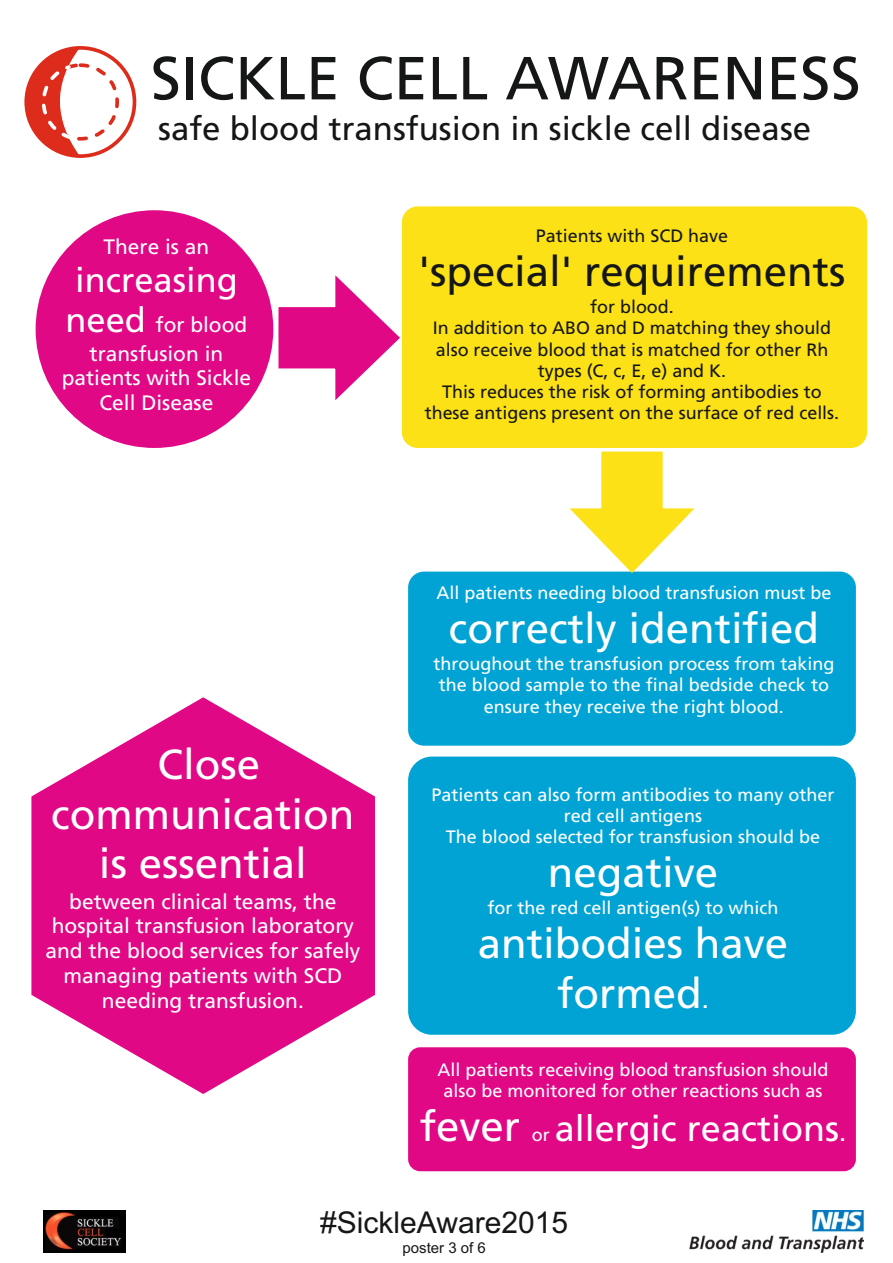
<style>
.page{position:relative;width:893px;height:1263px;background:#fff}
.page>*{position:absolute;margin:0;border:0;box-sizing:border-box;transform-origin:0 0}
.t1{font:60.75px "Frutiger LT Pro";color:#151616}
.t2{font:42px/49.8px "Frutiger LT Pro";color:#fff;text-align:center}
.t3{font:42px "Frutiger LT Pro";color:#151616}
.t4{font:36px "Frutiger LT Pro";color:#fff}
.t5{font:34.5px "Frutiger LT Pro";color:#fff}
.t6{font:33px "Frutiger LT Pro";color:#151616}
.t7{font:30px "Arial";color:#151616}
.t8{font:21px/24.9px "Frutiger LT Pro";color:#fff;text-align:center}
.t9{font:20.85px/28.2px "Frutiger LT Pro";color:#fff;text-align:center}
.t10{font:18px/21.3px "Frutiger LT Pro";color:#fff;text-align:center}
.t11{font:18px/21.3px "Frutiger LT Pro";color:#151616;text-align:center}
.t12{font:15px "Arial";color:#151616}
.s1{font-size:34.5px}
.s2{font-size:25.5px}
.s3{font-size:18px}
</style>
<div class="page">
<div style="left:24px;top:46px;width:112px;height:112px;background:#fff;border:4px solid #fff;border-radius:50%"></div>
<div style="left:42px;top:63px;width:77px;height:78px;border:4px dashed #dd2b1c;border-radius:50%"></div>
<svg style="left:27px;top:47px;width:55px;height:110px"></svg>
<div style="left:24px;top:46px;width:112px;height:112px;border:4px solid #dd2b1c;border-radius:50%"></div>
<div style="left:36px;top:210px;width:237px;height:238px;background:#e10886;border:6px solid #e10886;border-radius:50%"></div>
<svg style="left:278px;top:268px;width:124px;height:140px"></svg>
<div style="left:402px;top:206px;width:465px;height:242px;background:#fbe116;border:6px solid #fbe116;border-radius:13px"></div>
<div style="left:408px;top:756px;width:448px;height:279px;background:#00a3d4;border:6px solid #00a3d4;border-radius:21px"></div>
<div style="left:408px;top:572px;width:448px;height:174px;background:#00a3d4;border:6px solid #00a3d4;border-radius:13px"></div>
<div style="left:408px;top:1047px;width:448px;height:124px;background:#e10886;border:6px solid #e10886;border-radius:9px"></div>
<svg style="left:562px;top:451px;width:140px;height:127px"></svg>
<img style="left:43px;top:1211px;width:82px;height:41px">
<img style="left:689px;top:1211px;width:175px;height:41px">
<svg style="left:31px;top:697px;width:344px;height:397px;fill:#e10886"></svg>
<h1 class="t1" style="left:151px;top:54px;width:712px">SICKLE CELL AWARENESS</h1>
<h3 class="t6" style="left:158px;top:115px;width:654px">safe blood transfusion in sickle cell disease</h3>
<p class="t9" style="left:104px;top:235px;width:107px">There is an</p>
<h3 class="t5" style="left:75px;top:266px;width:164px">increasing</h3>
<p class="t9" style="left:66px;top:313px;width:183px"><span class="s1">need</span> for blood transfusion in</p>
<p class="t9" style="left:62px;top:368px;width:191px;line-height:24.8px">patients with Sickle<br>Cell Disease</p>
<p class="t11" style="left:536px;top:227px;width:194px">Patients with SCD have</p>
<h2 class="t3" style="left:418px;top:254px;width:429px">'special' requirements</h2>
<p class="t11" style="left:425px;top:298px;width:416px">for blood.<br>In addition to ABO and D matching they should also receive blood that is matched for other Rh types (C, c, E, e) and K.<br>This reduces the risk of forming antibodies to these antigens present on the surface of red cells.</p>
<h2 class="t2" style="left:51px;top:743px;width:305px">Close communication is essential</h2>
<p class="t8" style="left:45px;top:891px;width:317px">between clinical teams, the hospital transfusion laboratory and the blood services for safely managing patients with SCD needing transfusion.</p>
<p class="t10" style="left:436px;top:584px;width:397px">All patients needing blood transfusion must be</p>
<h2 class="t2" style="left:449px;top:607px;width:372px">correctly identified</h2>
<p class="t10" style="left:433px;top:655px;width:403px">throughout the transfusion process from taking the blood sample to the final bedside check to ensure they receive the right blood.</p>
<p class="t10" style="left:431px;top:785px;width:405px">Patients can also form antibodies to many other red cell antigens<br>The blood selected for transfusion should be</p>
<h2 class="t2" style="left:548px;top:852px;width:172px">negative</h2>
<p class="t10" style="left:487px;top:899px;width:293px">for the red cell antigen(s) to which</p>
<h2 class="t2" style="left:478px;top:923px;width:312px">antibodies have formed<span class="s2">.</span></h2>
<p class="t10" style="left:437px;top:1061px;width:393px">All patients receiving blood transfusion should also be monitored for other reactions such as</p>
<h2 class="t2" style="left:420px;top:1106px;width:102px">fever</h2>
<h3 class="t4" style="left:532px;top:1114px;width:316px"><span class="s3">or</span> allergic reactions<span class="s2">.</span></h3>
<h3 class="t7" style="left:320px;top:1211px;width:249px">#SickleAware2015</h3>
<p class="t12" style="left:402px;top:1242px;width:85px">poster 3 of 6</p>
</div>
